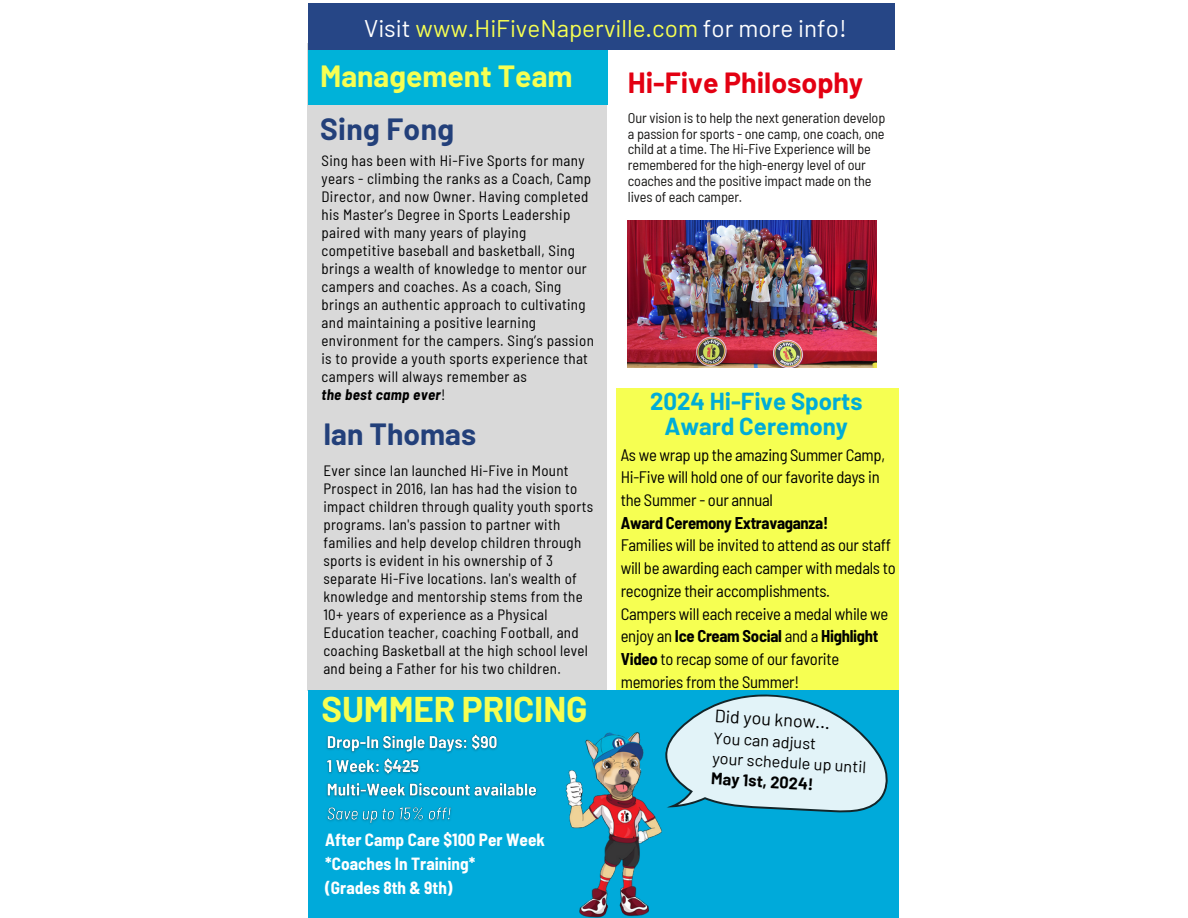
<style>
.page{position:relative;width:1188px;height:918px;background:#fff}
.page>*{position:absolute;margin:0;border:0;box-sizing:border-box;transform-origin:0 0}
.t1{font:700 34.95px "Barlow";letter-spacing:-.005em;color:#f6ff52}
.t2{font:700 30px "Barlow";color:#23407a}
.t3{font:700 30px "Barlow";color:#f6ff52}
.t4{font:700 28.5px "Barlow";color:#e30012}
.t5{font:24.15px "Barlow";color:#f6ff52}
.t6{font:700 24px/24.8px "Barlow";color:#00acd7;text-align:center}
.t7{font:17.85px "Barlow";color:#000}
.t8{font:700 semi-condensed 17.25px/23.7px "Barlow";color:#fff}
.t9{font:semi-condensed 16.65px/22.6px "Barlow";letter-spacing:-.02em;color:#000}
.t10{font:16.35px/20.4px "Barlow";color:#000}
.t11{font:700 16.35px "Barlow";color:#000}
.t12{font:semi-condensed 15px/18px "Barlow";letter-spacing:.025em;color:#000}
.t13{font:italic 700 semi-condensed 15px "Barlow";letter-spacing:.025em;color:#000}
.t14{font:semi-condensed 14.25px/15.8px "Barlow";letter-spacing:-.01em;color:#171615}
.s1{color:#fff}
.s2{font-weight:400;font-style:normal}
.s3{font-weight:700}
</style>
<div class="page">
<div style="left:308px;top:43px;width:299px;height:648px;background:#d9d9d9"></div>
<div style="left:616px;top:388px;width:283px;height:302px;background:#f6ff52"></div>
<div style="left:308px;top:691px;width:591px;height:227px;background:#00aada"></div>
<img style="left:628px;top:220px;width:249px;height:147px">
<img style="left:565px;top:732px;width:90px;height:186px">
<svg style="left:655px;top:690px;width:244px;height:146px"></svg>
<div style="left:309px;top:48px;width:299px;height:57px;background:#00b2d9"></div>
<img style="left:326px;top:734px;width:211px;height:90px">
<div style="left:309px;top:3px;width:586px;height:47px;background:#264686"></div>
<h3 class="t5" style="left:364px;top:13px;width:484px"><span class="s1">Visit</span> www.HiFiveNaperville.com <span class="s1">for more info!</span></h3>
<p class="t3" style="left:320px;top:57px;width:254px">Management Team</p>
<h2 class="t4" style="left:628px;top:64px;width:237px">Hi-Five Philosophy</h2>
<p class="t14" style="left:628px;top:109px;width:259px">Our vision is to help the next generation develop a passion for sports - one camp, one coach, one child at a time. The Hi-Five Experience will be remembered for the high-energy level of our coaches and the positive impact made on the lives of each camper.</p>
<p class="t2" style="left:320px;top:110px;width:136px">Sing Fong</p>
<h6 class="t12" style="left:321px;top:151px;width:274px">Sing has been with Hi-Five Sports for many years - climbing the ranks as a Coach, Camp Director, and now Owner. Having completed his Master’s Degree in Sports Leadership paired with many years of playing competitive baseball and basketball, Sing brings a wealth of knowledge to mentor our campers and coaches. As a coach, Sing brings an authentic approach to cultivating and maintaining a positive learning environment for the campers. Sing’s passion is to provide a youth sports experience that campers will always remember as</h6>
<h1 class="t13" style="left:321px;top:385px;width:125px">the best camp ever<span class="s2">!</span></h1>
<p class="t6" style="left:650px;top:388px;width:214px">2024 Hi-Five Sports<br>Award Ceremony</p>
<p class="t9" style="left:621px;top:443px;width:276px">As we wrap up the amazing Summer Camp, Hi-Five will hold one of our favorite days in the Summer - our annual<br><span class="s3">Award Ceremony Extravaganza!<br></span>Families will be invited to attend as our staff will be awarding each camper with medals to recognize their accomplishments.<br>Campers will each receive a medal while we enjoy an <span class="s3">Ice Cream Social</span> and a <span class="s3">Highlight Video</span> to recap some of our favorite</p>
<h3 class="t9" style="left:621px;top:670px;width:180px">memories from the Summer!</h3>
<h2 class="t2" style="left:323px;top:415px;width:154px">Ian Thomas</h2>
<h2 class="t12" style="left:323px;top:461px;width:271px">Ever since Ian launched Hi-Five in Mount Prospect in 2016, Ian has had the vision to impact children through quality youth sports programs. Ian's passion to partner with families and help develop children through sports is evident in his ownership of 3 separate Hi-Five locations. Ian's wealth of knowledge and mentorship stems from the 10+ years of experience as a Physical Education teacher, coaching Football, and coaching Basketball at the high school level and being a Father for his two children.</h2>
<p class="t1" style="left:321px;top:687px;width:268px">SUMMER PRICING</p>
<h6 class="t8" style="left:325px;top:828px;width:221px">After Camp Care $100 Per Week *Coaches In Training*<br>(Grades 8th &amp; 9th)</h6>
<p class="t7" style="left:716px;top:705px;width:117px;rotate:3deg">Did you know...</p>
<p class="t10" style="left:714px;top:727px;width:155px;rotate:3deg">You can adjust<br>your schedule up until</p>
<h5 class="t11" style="left:712px;top:768px;width:104px;rotate:3deg">May 1st, 2024!</h5>
</div>
